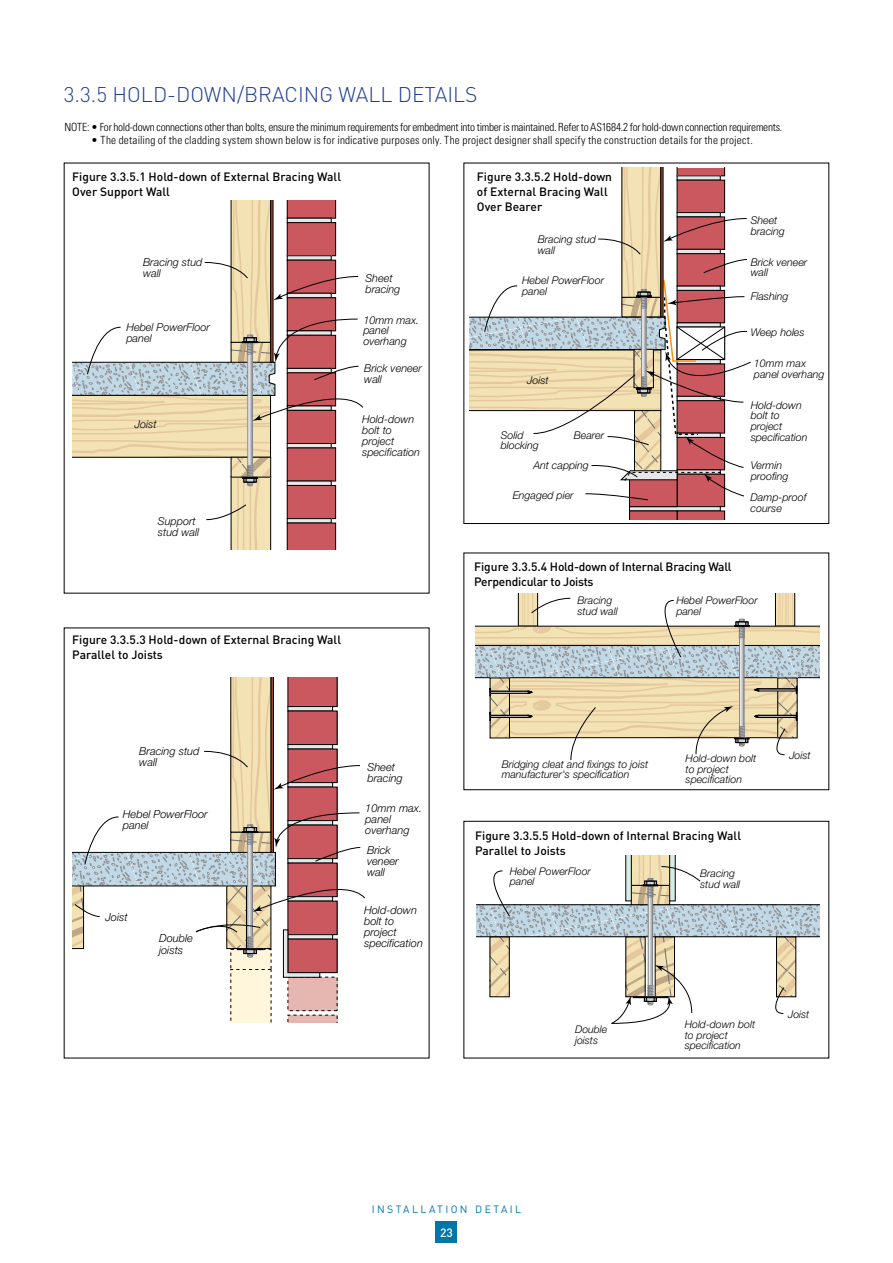
<style>
.page{position:relative;width:893px;height:1263px;background:#fff}
.page>*{position:absolute;margin:0;border:0;box-sizing:border-box;transform-origin:0 0}
.t1{font:300 21px "DIN";color:#1c3e94}
.t2{font:500 12px/15px "DIN Pro";color:#000}
.t3{font:500 12px/15px "DIN Pro";letter-spacing:-.02em;color:#000}
.t4{font:500 12px "DIN";color:#fff}
.t5{font:300 condensed 11.25px "Univers";letter-spacing:-.005em;color:#000}
.t6{font:300 condensed 11.25px "Univers";letter-spacing:.02em;color:#000}
.t7{font:italic 300 11.1px/11.1px "Helvetica Neue";color:#000}
.t8{font:italic 300 10.95px/10.9px "Helvetica Neue";color:#000}
.t9{font:italic 300 10.65px/10.6px "Helvetica Neue";color:#000}
.t10{font:italic 300 10.5px/10.5px "Helvetica Neue";color:#000}
.t11{font:10.5px "DIN Pro";letter-spacing:.23em;color:#0076a9}
</style>
<div class="page">
<div style="left:436px;top:1221px;width:21px;height:22px;background:#0076a9"></div>
<svg style="left:476px;top:856px;width:343px;height:168px"></svg>
<div style="left:677px;top:474px;width:48px;height:33px;background:#ca585e"></div>
<div style="left:677px;top:474px;width:48px;height:33px;border:1px solid #000"></div>
<hr style="left:629px;top:507px;width:91px;height:4px;background:#e6e7e8">
<div style="left:629px;top:506px;width:92px;height:5px;border:1px solid #000"></div>
<div style="left:629px;top:474px;width:48px;height:33px;background:#ca585e"></div>
<div style="left:629px;top:474px;width:48px;height:33px;border:1px solid #000"></div>
<svg style="left:629px;top:511px;width:96px;height:9px"></svg>
<svg style="left:469px;top:168px;width:282px;height:332px"></svg>
<div style="left:463px;top:553px;width:366px;height:237px;border:1px solid #000"></div>
<div style="left:463px;top:821px;width:366px;height:237px;border:1px solid #000"></div>
<svg style="left:72px;top:200px;width:291px;height:349px"></svg>
<svg style="left:72px;top:677px;width:293px;height:346px"></svg>
<svg style="left:475px;top:593px;width:344px;height:167px"></svg>
<h1 class="t1" style="left:64px;top:81px;width:415px">3.3.5 HOLD-DOWN/BRACING WALL DETAILS</h1>
<p class="t5" style="left:65px;top:120px;width:719px">NOTE: • For hold-down connections other than bolts, ensure the minimum requirements for embedment into timber is maintained. Refer to AS1684.2 for hold-down connection requirements.</p>
<p class="t6" style="left:91px;top:133px;width:663px">• The detailing of the cladding system shown below is for indicative purposes only. The project designer shall specify the construction details for the project.</p>
<p class="t2" style="left:72px;top:168px;width:270px">Figure 3.3.5.1 Hold-down of External Bracing Wall<br>Over Support Wall</p>
<p class="t2" style="left:477px;top:168px;width:137px">Figure 3.3.5.2 Hold-down of External Bracing Wall<br>Over Bearer</p>
<p class="t8" style="left:143px;top:256px;width:61px">Bracing stud wall</p>
<p class="t8" style="left:126px;top:322px;width:85px">Hebel PowerFloor panel</p>
<p class="t8" style="left:365px;top:273px;width:36px">Sheet bracing</p>
<p class="t8" style="left:363px;top:314px;width:57px">10mm max. panel overhang</p>
<p class="t8" style="left:364px;top:362px;width:59px">Brick veneer wall</p>
<p class="t8" style="left:135px;top:419px;width:23px">Joist</p>
<p class="t8" style="left:362px;top:413px;width:59px">Hold-down bolt to project specification</p>
<p class="t8" style="left:158px;top:516px;width:43px">Support stud wall</p>
<p class="t2" style="left:72px;top:631px;width:270px">Figure 3.3.5.3 Hold-down of External Bracing Wall<br>Parallel to Joists</p>
<p class="t7" style="left:139px;top:745px;width:62px">Bracing stud wall</p>
<p class="t7" style="left:123px;top:808px;width:86px">Hebel PowerFloor panel</p>
<p class="t7" style="left:105px;top:911px;width:24px">Joist</p>
<p class="t7" style="left:159px;top:933px;width:35px">Double joists</p>
<p class="t7" style="left:367px;top:762px;width:37px">Sheet bracing</p>
<p class="t7" style="left:365px;top:802px;width:58px">10mm max. panel overhang</p>
<p class="t7" style="left:367px;top:844px;width:33px">Brick veneer wall</p>
<p class="t7" style="left:364px;top:904px;width:60px">Hold-down bolt to project specification</p>
<p class="t9" style="left:538px;top:234px;width:60px">Bracing stud wall</p>
<p class="t9" style="left:522px;top:275px;width:84px">Hebel PowerFloor panel</p>
<p class="t9" style="left:527px;top:375px;width:23px">Joist</p>
<p class="t9" style="left:501px;top:429px;width:40px">Solid blocking</p>
<p class="t9" style="left:513px;top:490px;width:62px">Engaged pier</p>
<p class="t9" style="left:574px;top:430px;width:32px">Bearer</p>
<p class="t9" style="left:533px;top:460px;width:57px">Ant capping</p>
<p class="t9" style="left:751px;top:215px;width:36px">Sheet bracing</p>
<p class="t9" style="left:751px;top:256px;width:58px">Brick veneer wall</p>
<p class="t9" style="left:751px;top:291px;width:39px">Flashing</p>
<p class="t9" style="left:751px;top:326px;width:55px">Weep holes</p>
<p class="t9" style="left:754px;top:358px;width:72px">10mm max panel overhang</p>
<p class="t9" style="left:751px;top:399px;width:58px">Hold-down bolt to project specification</p>
<p class="t9" style="left:751px;top:460px;width:39px">Vermin proofing</p>
<p class="t9" style="left:751px;top:492px;width:57px">Damp-proof course</p>
<p class="t3" style="left:474px;top:558px;width:259px">Figure 3.3.5.4 Hold-down of Internal Bracing Wall<br>Perpendicular to Joists</p>
<p class="t9" style="left:577px;top:595px;width:42px">Bracing stud wall</p>
<p class="t9" style="left:676px;top:595px;width:83px">Hebel PowerFloor panel</p>
<p class="t9" style="left:502px;top:758px;width:148px">Bridging cleat and fixings to joist manufacturer's specification</p>
<p class="t9" style="left:686px;top:753px;width:72px">Hold-down bolt to project specification</p>
<p class="t2" style="left:475px;top:827px;width:267px">Figure 3.3.5.5 Hold-down of Internal Bracing Wall<br>Parallel to Joists</p>
<p class="t10" style="left:510px;top:866px;width:83px">Hebel PowerFloor panel</p>
<p class="t10" style="left:700px;top:868px;width:42px">Bracing stud wall</p>
<p class="t9" style="left:789px;top:750px;width:23px">Joist</p>
<p class="t10" style="left:575px;top:1024px;width:34px">Double joists</p>
<p class="t10" style="left:685px;top:1019px;width:72px">Hold-down bolt to project specification</p>
<p class="t10" style="left:788px;top:1009px;width:23px">Joist</p>
<p class="t11" style="left:372px;top:1201px;width:151px">INSTALLATION DETAIL</p>
<p class="t4" style="left:440px;top:1225px;width:14px">23</p>
</div>
